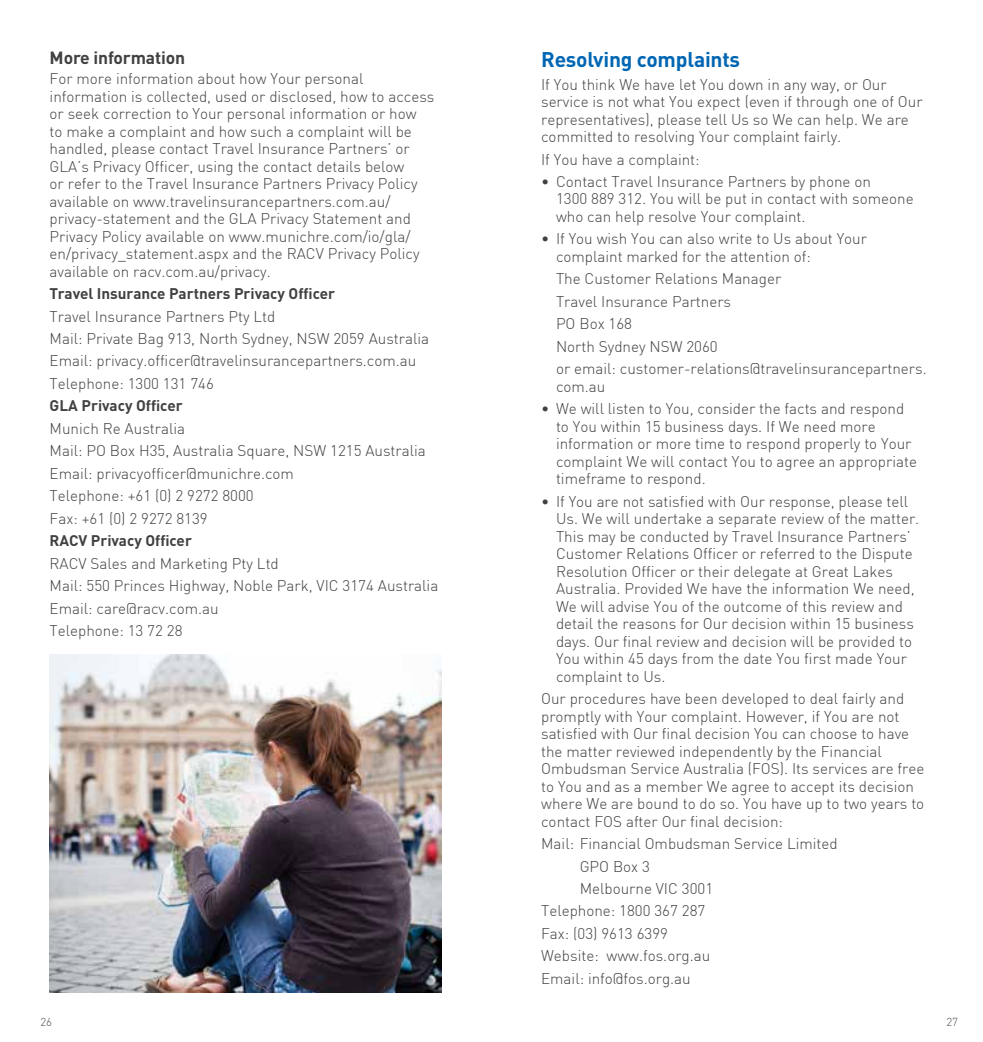
<style>
.page{position:relative;width:983px;height:1042px;background:#fff}
.page>*{position:absolute;margin:0;border:0;box-sizing:border-box;transform-origin:0 0}
.t1{font:700 21px "DIN";letter-spacing:-.01em;color:#0066b3}
.t2{font:700 17.5px "DIN";letter-spacing:-.01em;color:#414042}
.t3{font:300 15.22px/17.5px "DIN";color:#414042}
.t4{font:700 15.22px "DIN";color:#414042}
.t5{font:300 11.38px "DIN";color:#4d4d4f}
</style>
<div class="page">
<img style="left:50px;top:654px;width:391px;height:338px">
<p class="t2" style="left:50px;top:46px;width:137px">More information</p>
<p class="t3" style="left:50px;top:70px;width:386px">For more information about how Your personal information is collected, used or disclosed, how to access or seek correction to Your personal information or how<br>to make a complaint and how such a complaint will be handled, please contact Travel Insurance Partners’ or GLA’s Privacy Officer, using the contact details below<br>or refer to the Travel Insurance Partners Privacy Policy available on www.travelinsurancepartners.com.au/ privacy-statement and the GLA Privacy Statement and Privacy Policy available on www.munichre.com/io/gla/ en/privacy_statement.aspx and the RACV Privacy Policy available on racv.com.au/privacy.</p>
<p class="t4" style="left:50px;top:284px;width:287px">Travel Insurance Partners Privacy Officer</p>
<p class="t3" style="left:50px;top:305px;width:381px;line-height:22.4px">Travel Insurance Partners Pty Ltd<br>Mail: Private Bag 913, North Sydney, NSW 2059 Australia Email: privacy.officer@travelinsurancepartners.com.au Telephone: 1300 131 746</p>
<p class="t4" style="left:50px;top:396px;width:134px">GLA Privacy Officer</p>
<p class="t3" style="left:50px;top:417px;width:377px;line-height:22.4px">Munich Re Australia<br>Mail: PO Box H35, Australia Square, NSW 1215 Australia Email: privacyofficer@munichre.com<br>Telephone: +61 (0) 2 9272 8000<br>Fax: +61 (0) 2 9272 8139</p>
<p class="t4" style="left:50px;top:531px;width:144px">RACV Privacy Officer</p>
<p class="t3" style="left:50px;top:552px;width:390px;line-height:22.4px">RACV Sales and Marketing Pty Ltd<br>Mail: 550 Princes Highway, Noble Park, VIC 3174 Australia Email: care@racv.com.au<br>Telephone: 13 72 28</p>
<h1 class="t1" style="left:541px;top:46px;width:200px">Resolving complaints</h1>
<p class="t3" style="left:541px;top:75px;width:383px">If You think We have let You down in any way, or Our service is not what You expect (even if through one of Our representatives), please tell Us so We can help. We are committed to resolving Your complaint fairly.</p>
<p class="t3" style="left:541px;top:150px;width:160px">If You have a complaint:</p>
<p class="t3" style="left:556px;top:173px;width:359px;text-indent:-15px">• Contact Travel Insurance Partners by phone on<br>1300 889 312. You will be put in contact with someone who can help resolve Your complaint.</p>
<p class="t3" style="left:556px;top:230px;width:312px;text-indent:-15px">• If You wish You can also write to Us about Your complaint marked for the attention of:</p>
<p class="t3" style="left:556px;top:268px;width:372px;line-height:22.4px">The Customer Relations Manager<br>Travel Insurance Partners<br>PO Box 168<br>North Sydney NSW 2060<br>or email: customer-relations@travelinsurancepartners.</p>
<p class="t3" style="left:556px;top:377px;width:51px">com.au</p>
<p class="t3" style="left:556px;top:400px;width:362px;text-indent:-15px">• We will listen to You, consider the facts and respond to You within 15 business days. If We need more information or more time to respond properly to Your complaint We will contact You to agree an appropriate timeframe to respond.</p>
<p class="t3" style="left:556px;top:492px;width:364px;text-indent:-15px">• If You are not satisfied with Our response, please tell Us. We will undertake a separate review of the matter.<br>This may be conducted by Travel Insurance Partners’ Customer Relations Officer or referred to the Dispute Resolution Officer or their delegate at Great Lakes Australia. Provided We have the information We need, We will advise You of the outcome of this review and detail the reasons for Our decision within 15 business days. Our final review and decision will be provided to You within 45 days from the date You first made Your complaint to Us.</p>
<p class="t3" style="left:541px;top:690px;width:384px">Our procedures have been developed to deal fairly and promptly with Your complaint. However, if You are not satisfied with Our final decision You can choose to have the matter reviewed independently by the Financial Ombudsman Service Australia (FOS). Its services are free to You and as a member We agree to accept its decision where We are bound to do so. You have up to two years to contact FOS after Our final decision:</p>
<p class="t3" style="left:541px;top:834px;width:298px">Mail: Financial Ombudsman Service Limited</p>
<p class="t3" style="left:579px;top:857px;width:72px">GPO Box 3</p>
<p class="t3" style="left:579px;top:879px;width:135px">Melbourne VIC 3001</p>
<p class="t3" style="left:541px;top:902px;width:166px">Telephone: 1800 367 287</p>
<p class="t3" style="left:541px;top:924px;width:128px">Fax: (03) 9613 6399</p>
<p class="t3" style="left:541px;top:947px;width:171px">Website: www.fos.org.au</p>
<p class="t3" style="left:541px;top:969px;width:151px">Email: info@fos.org.au</p>
<p class="t5" style="left:40px;top:1014px;width:13px">26</p>
<p class="t5" style="left:946px;top:1015px;width:13px">27</p>
</div>
